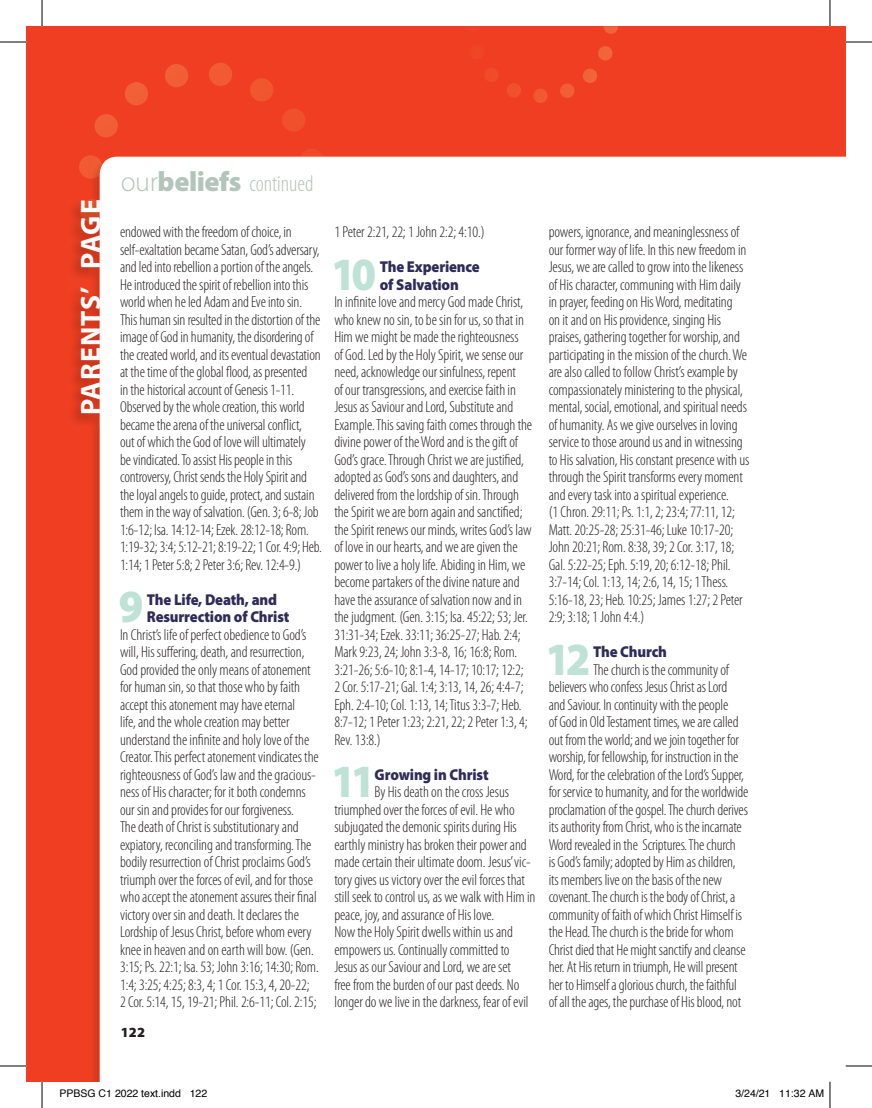
<style>
.page{position:relative;width:872px;height:1108px;background:#fff}
.page>*{position:absolute;margin:0;border:0;box-sizing:border-box;transform-origin:0 0}
.t1{font:900 46.38px "Myriad Pro";color:#bfe2d7;scale:.93 1}
.t2{font:700 28px "Myriad Pro";letter-spacing:.04em;color:#fff}
.t3{font:300 condensed 22.75px "Myriad Pro";color:#b3c5ba}
.t4{font:300 condensed 15.92px/17.5px "Myriad Pro";letter-spacing:-.005em;color:#231f20}
.t5{font:900 15.75px/17.5px "Myriad Pro";letter-spacing:-.01em;color:#302b58;scale:.93 1}
.t6{font:900 14px "Myriad Pro";color:#231f20}
.t7{font:10.5px "Helvetica";color:#000}
.s1{font-stretch:normal;font-size:28px}
.s2{font-weight:900;font-stretch:normal;font-size:28px}
</style>
<div class="page">
<div style="left:768px;top:26px;width:77px;height:1056px;background:#ef3e22"></div>
<div style="left:26px;top:26px;width:804px;height:1056px;background:#ef3e22"></div>
<svg style="left:79px;top:63px;width:244px;height:116px"></svg>
<svg style="left:604px;top:26px;width:14px;height:8px"></svg>
<svg style="left:485px;top:68px;width:13px;height:14px"></svg>
<svg style="left:507px;top:46px;width:105px;height:57px"></svg>
<img style="left:93px;top:179px;width:7px;height:903px">
<img style="left:89px;top:157px;width:11px;height:22px">
<div style="left:100px;top:157px;width:745px;height:925px;background:#fff"></div>
<img style="left:72px;top:198px;width:32px;height:230px">
<img style="left:79px;top:199px;width:21px;height:24px">
<svg style="left:98px;top:246px;width:2px;height:10px"></svg>
<svg style="left:0;top:42px;width:26px;height:1px"></svg>
<svg style="left:845px;top:42px;width:27px;height:1px"></svg>
<svg style="left:0;top:1065px;width:26px;height:1px"></svg>
<svg style="left:845px;top:1065px;width:27px;height:1px"></svg>
<svg style="left:42px;top:0;width:1px;height:26px"></svg>
<svg style="left:42px;top:1082px;width:1px;height:26px"></svg>
<svg style="left:829px;top:0;width:1px;height:26px"></svg>
<svg style="left:829px;top:1082px;width:1px;height:26px"></svg>
<h2 class="t2" style="left:72px;top:415px;width:217px;rotate:-90deg">PARENTS’ PAGE</h2>
<h3 class="t3" style="left:121px;top:171px;width:194px"><span class="s1">our</span><span class="s2">beliefs</span> continued</h3>
<p class="t4" style="left:120px;top:223px;width:203px">endowed with the freedom of choice, in self-exaltation became Satan, God’s adversary, and led into rebellion a portion of the angels.<br>He introduced the spirit of rebellion into this world when he led Adam and Eve into sin.<br>This human sin resulted in the distortion of the image of God in humanity, the disordering of the created world, and its eventual devastation at the time of the global flood, as presented<br>in the historical account of Genesis 1-11.<br>Observed by the whole creation, this world became the arena of the universal conflict,<br>out of which the God of love will ultimately<br>be vindicated. To assist His people in this controversy, Christ sends the Holy Spirit and the loyal angels to guide, protect, and sustain them in the way of salvation. (Gen. 3; 6-8; Job 1:6-12; Isa. 14:12-14; Ezek. 28:12-18; Rom.<br>1:19-32; 3:4; 5:12-21; 8:19-22; 1 Cor. 4:9; Heb.<br>1:14; 1 Peter 5:8; 2 Peter 3:6; Rev. 12:4-9.)</p>
<h1 class="t1" style="left:119px;top:580px;width:28px">9</h1>
<p class="t5" style="left:147px;top:591px;width:155px">The Life, Death, and<br>Resurrection of Christ</p>
<p class="t4" style="left:120px;top:626px;width:200px">In Christ’s life of perfect obedience to God’s will, His suffering, death, and resurrection, God provided the only means of atonement for human sin, so that those who by faith accept this atonement may have eternal<br>life, and the whole creation may better understand the infinite and holy love of the Creator. This perfect atonement vindicates the righteousness of God’s law and the gracious&shy;ness of His character; for it both condemns our sin and provides for our forgiveness.<br>The death of Christ is substitutionary and expiatory, reconciling and transforming. The bodily resurrection of Christ proclaims God’s triumph over the forces of evil, and for those who accept the atonement assures their final victory over sin and death. It declares the Lordship of Jesus Christ, before whom every knee in heaven and on earth will bow. (Gen.<br>3:15; Ps. 22:1; Isa. 53; John 3:16; 14:30; Rom.<br>1:4; 3:25; 4:25; 8:3, 4; 1 Cor. 15:3, 4, 20-22; 2 Cor. 5:14, 15, 19-21; Phil. 2:6-11; Col. 2:15;</p>
<p class="t6" style="left:121px;top:1024px;width:26px">122</p>
<p class="t4" style="left:334px;top:223px;width:152px">1 Peter 2:21, 22; 1 John 2:2; 4:10.)</p>
<h1 class="t1" style="left:331px;top:248px;width:50px">10</h1>
<p class="t5" style="left:380px;top:258px;width:109px">The Experience of Salvation</p>
<p class="t4" style="left:334px;top:293px;width:199px">In infinite love and mercy God made Christ, who knew no sin, to be sin for us, so that in Him we might be made the righteousness<br>of God. Led by the Holy Spirit, we sense our need, acknowledge our sinfulness, repent<br>of our transgressions, and exercise faith in Jesus as Saviour and Lord, Substitute and Example. This saving faith comes through the divine power of the Word and is the gift of God’s grace. Through Christ we are justified, adopted as God’s sons and daughters, and delivered from the lordship of sin. Through the Spirit we are born again and sanctified; the Spirit renews our minds, writes God’s law of love in our hearts, and we are given the power to live a holy life. Abiding in Him, we become partakers of the divine nature and have the assurance of salvation now and in the judgment. (Gen. 3:15; Isa. 45:22; 53; Jer.<br>31:31-34; Ezek. 33:11; 36:25-27; Hab. 2:4; Mark 9:23, 24; John 3:3-8, 16; 16:8; Rom.<br>3:21-26; 5:6-10; 8:1-4, 14-17; 10:17; 12:2; 2 Cor. 5:17-21; Gal. 1:4; 3:13, 14, 26; 4:4-7; Eph. 2:4-10; Col. 1:13, 14; Titus 3:3-7; Heb.<br>8:7-12; 1 Peter 1:23; 2:21, 22; 2 Peter 1:3, 4; Rev. 13:8.)</p>
<h1 class="t1" style="left:331px;top:755px;width:49px">11</h1>
<p class="t5" style="left:374px;top:766px;width:124px">Growing in Christ</p>
<p class="t4" style="left:334px;top:783px;width:203px;text-indent:40px">By His death on the cross Jesus triumphed over the forces of evil. He who subjugated the demonic spirits during His earthly ministry has broken their power and made certain their ultimate doom. Jesus’vic&shy;tory gives us victory over the evil forces that still seek to control us, as we walk with Him in peace, joy, and assurance of His love.<br>Now the Holy Spirit dwells within us and empowers us. Continually committed to Jesus as our Saviour and Lord, we are set<br>free from the burden of our past deeds. No longer do we live in the darkness, fear of evil</p>
<p class="t4" style="left:548px;top:223px;width:202px">powers, ignorance, and meaninglessness of our former way of life. In this new freedom in Jesus, we are called to grow into the likeness of His character, communing with Him daily in prayer, feeding on His Word, meditating<br>on it and on His providence, singing His praises, gathering together for worship, and participating in the mission of the church. We are also called to follow Christ’s example by compassionately ministering to the physical, mental, social, emotional, and spiritual needs of humanity. As we give ourselves in loving service to those around us and in witnessing to His salvation, His constant presence with us through the Spirit transforms every moment and every task into a spiritual experience.<br>(1 Chron. 29:11; Ps. 1:1, 2; 23:4; 77:11, 12; Matt. 20:25-28; 25:31-46; Luke 10:17-20; John 20:21; Rom. 8:38, 39; 2 Cor. 3:17, 18; Gal. 5:22-25; Eph. 5:19, 20; 6:12-18; Phil.<br>3:7-14; Col. 1:13, 14; 2:6, 14, 15; 1 Thess.<br>5:16-18, 23; Heb. 10:25; James 1:27; 2 Peter 2:9; 3:18; 1 John 4:4.)</p>
<h1 class="t1" style="left:545px;top:633px;width:50px">12</h1>
<p class="t5" style="left:593px;top:643px;width:81px">The Church</p>
<p class="t4" style="left:548px;top:661px;width:201px;text-indent:44px">The church is the community of believers who confess Jesus Christ as Lord<br>and Saviour. In continuity with the people<br>of God in Old Testament times, we are called out from the world; and we join together for worship, for fellowship, for instruction in the Word, for the celebration of the Lord’s Supper, for service to humanity, and for the worldwide proclamation of the gospel. The church derives its authority from Christ, who is the incarnate Word revealed in the Scriptures. The church<br>is God’s family; adopted by Him as children, its members live on the basis of the new covenant. The church is the body of Christ, a community of faith of which Christ Himself is the Head. The church is the bride for whom Christ died that He might sanctify and cleanse her. At His return in triumph, He will present her to Himself a glorious church, the faithful of all the ages, the purchase of His blood, not</p>
<p class="t7" style="left:60px;top:1085px;width:149px">PPBSG C1 2022 text.indd 122</p>
<p class="t7" style="left:735px;top:1085px;width:90px">3/24/21 11:32 AM</p>
</div>
